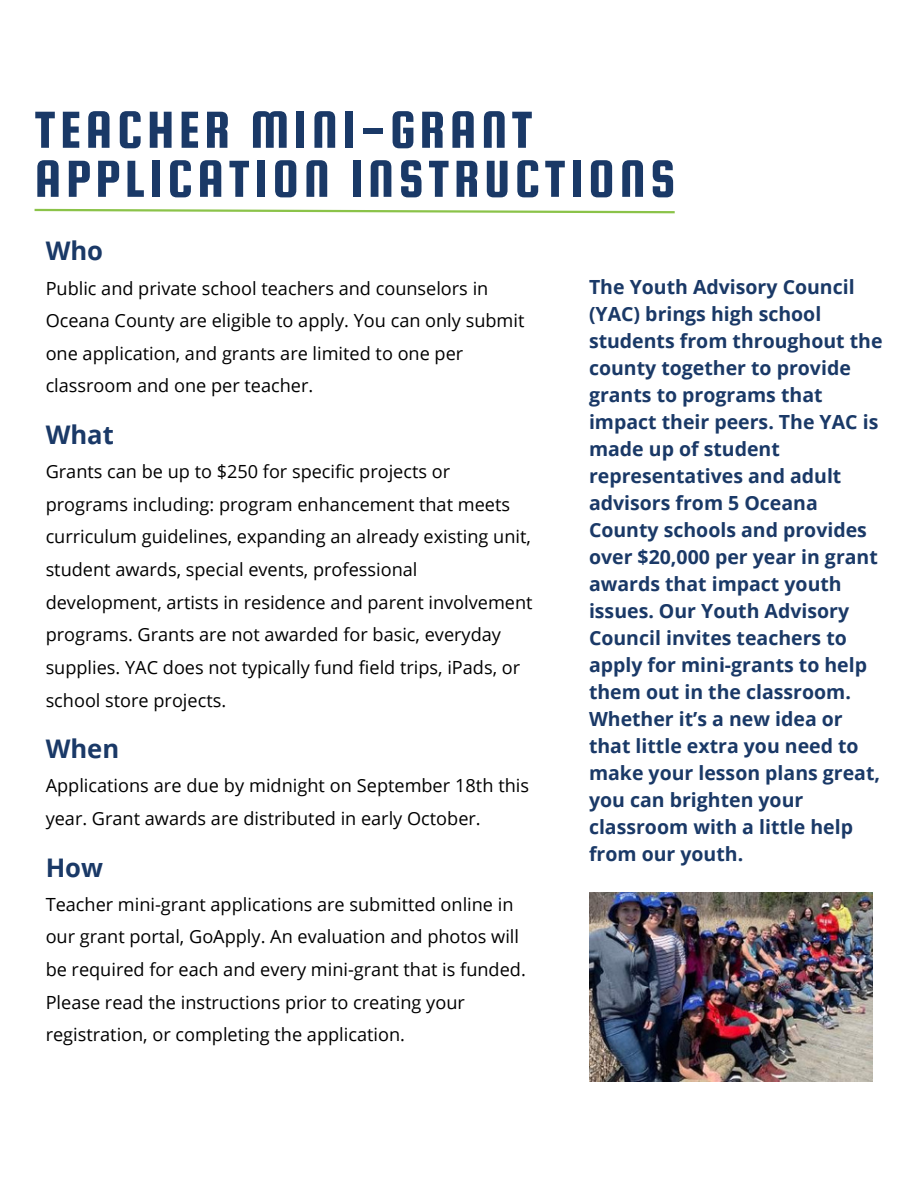
<style>
.page{position:relative;width:918px;height:1188px;background:#fff}
.page>*{position:absolute;margin:0;border:0;box-sizing:border-box;transform-origin:0 0}
.t1{font:55.8px/49.1px "Squada One";letter-spacing:.08em;color:#1a3967}
.t2{font:700 25.65px "Open Sans";color:#1a3967}
.t3{font:700 19.5px/27px "Open Sans";color:#1a3967}
.t4{font:18.15px/32.7px "Open Sans";color:#000}
</style>
<div class="page">
<img style="left:589px;top:893px;width:283px;height:189px">
<svg style="left:34px;top:208px;width:641px;height:6px"></svg>
<p class="t1" style="left:35px;top:105px;width:642px">TEACHER MINI-GRANT<br>APPLICATION INSTRUCTIONS</p>
<p class="t2" style="left:46px;top:233px;width:59px">Who</p>
<p class="t4" style="left:46px;top:271px;width:480px">Public and private school teachers and counselors in Oceana County are eligible to apply. You can only submit one application, and grants are limited to one per classroom and one per teacher.</p>
<p class="t2" style="left:46px;top:417px;width:70px">What</p>
<p class="t4" style="left:46px;top:455px;width:488px">Grants can be up to $250 for specific projects or programs including: program enhancement that meets curriculum guidelines, expanding an already existing unit, student awards, special events, professional development, artists in residence and parent involvement programs. Grants are not awarded for basic, everyday supplies. YAC does not typically fund field trips, iPads, or school store projects.</p>
<p class="t2" style="left:46px;top:731px;width:75px">When</p>
<p class="t4" style="left:46px;top:769px;width:485px">Applications are due by midnight on September 18th this year. Grant awards are distributed in early October.</p>
<p class="t2" style="left:46px;top:849px;width:59px">How</p>
<p class="t4" style="left:46px;top:887px;width:482px">Teacher mini-grant applications are submitted online in our grant portal, GoApply. An evaluation and photos will be required for each and every mini-grant that is funded.<br>Please read the instructions prior to creating your registration, or completing the application.</p>
<p class="t3" style="left:589px;top:272px;width:295px">The Youth Advisory Council (YAC) brings high school students from throughout the county together to provide grants to programs that</p>
<p class="t3" style="left:589px;top:407px;width:293px">impact their peers. The YAC is made up of student representatives and adult advisors from 5 Oceana<br>County schools and provides over $20,000 per year in grant awards that impact youth issues. Our Youth Advisory<br>Council invites teachers to apply for mini-grants to help them out in the classroom.<br>Whether it’s a new idea or that little extra you need to make your lesson plans great, you can brighten your classroom with a little help from our youth.</p>
</div>
